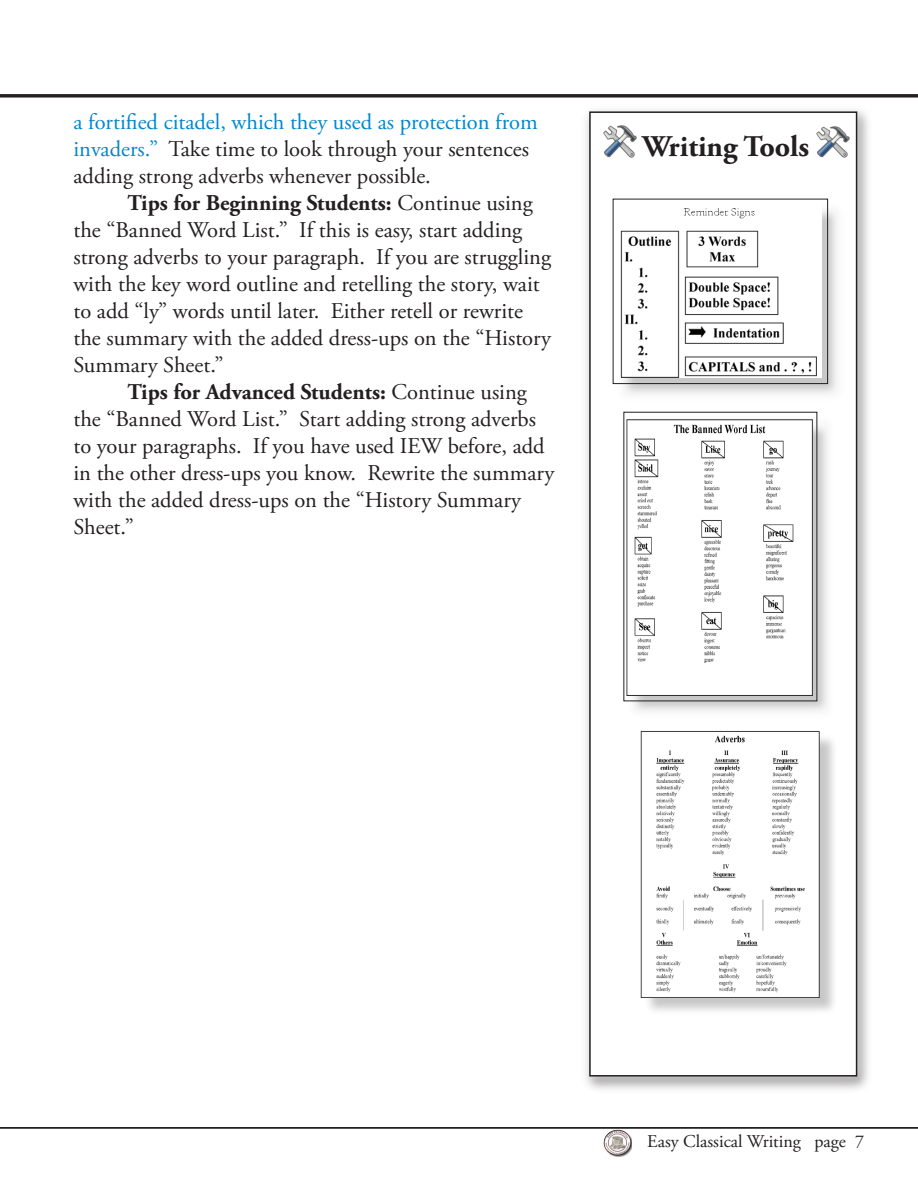
<style>
.page{position:relative;width:918px;height:1188px;background:#fff}
.page>*{position:absolute;margin:0;border:0;box-sizing:border-box;transform-origin:0 0}
.t1{font:700 30px "Adobe Garamond Pro";color:#231f20}
.t2{font:22.5px/27px "Adobe Garamond Pro";color:#231f20}
.t3{font:18px "Adobe Garamond Pro";color:#231f20}
.s1{color:#0087cd}
.s2{font-weight:700}
</style>
<div class="page">
<img style="left:603px;top:1129px;width:29px;height:27px">
<hr style="left:0;top:1127px;width:918px;height:2px;background:#231f20">
<hr style="left:0;top:94px;width:918px;height:3px;background:#231f20">
<div style="left:573px;top:98px;width:299px;height:995px;background:#231f20;opacity:.5"></div>
<div style="left:579px;top:102px;width:288px;height:984px;background:#fff;opacity:.75"></div>
<div style="left:590px;top:112px;width:267px;height:964px;background:#fff"></div>
<img style="left:817px;top:126px;width:33px;height:32px">
<div style="left:589px;top:111px;width:268px;height:966px;border:2px solid #231f20"></div>
<img style="left:603px;top:126px;width:33px;height:31px">
<div style="left:644px;top:733px;width:194px;height:282px;background:#f7f7f7"></div>
<img style="left:640px;top:741px;width:192px;height:268px">
<img style="left:640px;top:731px;width:187px;height:266px">
<div style="left:615px;top:201px;width:232px;height:202px;background:#231f20;opacity:.25"></div>
<img style="left:618px;top:204px;width:207px;height:177px">
<img style="left:618px;top:204px;width:204px;height:174px">
<div style="left:613px;top:199px;width:215px;height:185px;border:1px solid #231f20"></div>
<div style="left:626px;top:414px;width:210px;height:306px;background:#231f20;opacity:.25"></div>
<img style="left:627px;top:414px;width:188px;height:282px">
<p class="t2" style="left:73px;top:109px;width:466px"><span class="s1">a fortified citadel, which they used as protection from invaders.”</span> Take time to look through your sentences adding strong adverbs whenever possible.</p>
<p class="t2" style="left:73px;top:190px;width:479px;text-indent:54px"><span class="s2">Tips for Beginning Students:</span> Continue using the “Banned Word List.” If this is easy, start adding strong adverbs to your paragraph. If you are struggling with the key word outline and retelling the story, wait to add “ly” words until later. Either retell or rewrite the summary with the added dress-ups on the “History Summary Sheet.”</p>
<p class="t2" style="left:73px;top:379px;width:482px;text-indent:54px"><span class="s2">Tips for Advanced Students:</span> Continue using the “Banned Word List.” Start adding strong adverbs to your paragraphs. If you have used IEW before, add in the other dress-ups you know. Rewrite the summary with the added dress-ups on the “History Summary Sheet.”</p>
<h1 class="t1" style="left:643px;top:129px;width:168px">Writing Tools</h1>
<p class="t3" style="left:647px;top:1131px;width:218px">Easy Classical Writing page 7</p>
</div>
